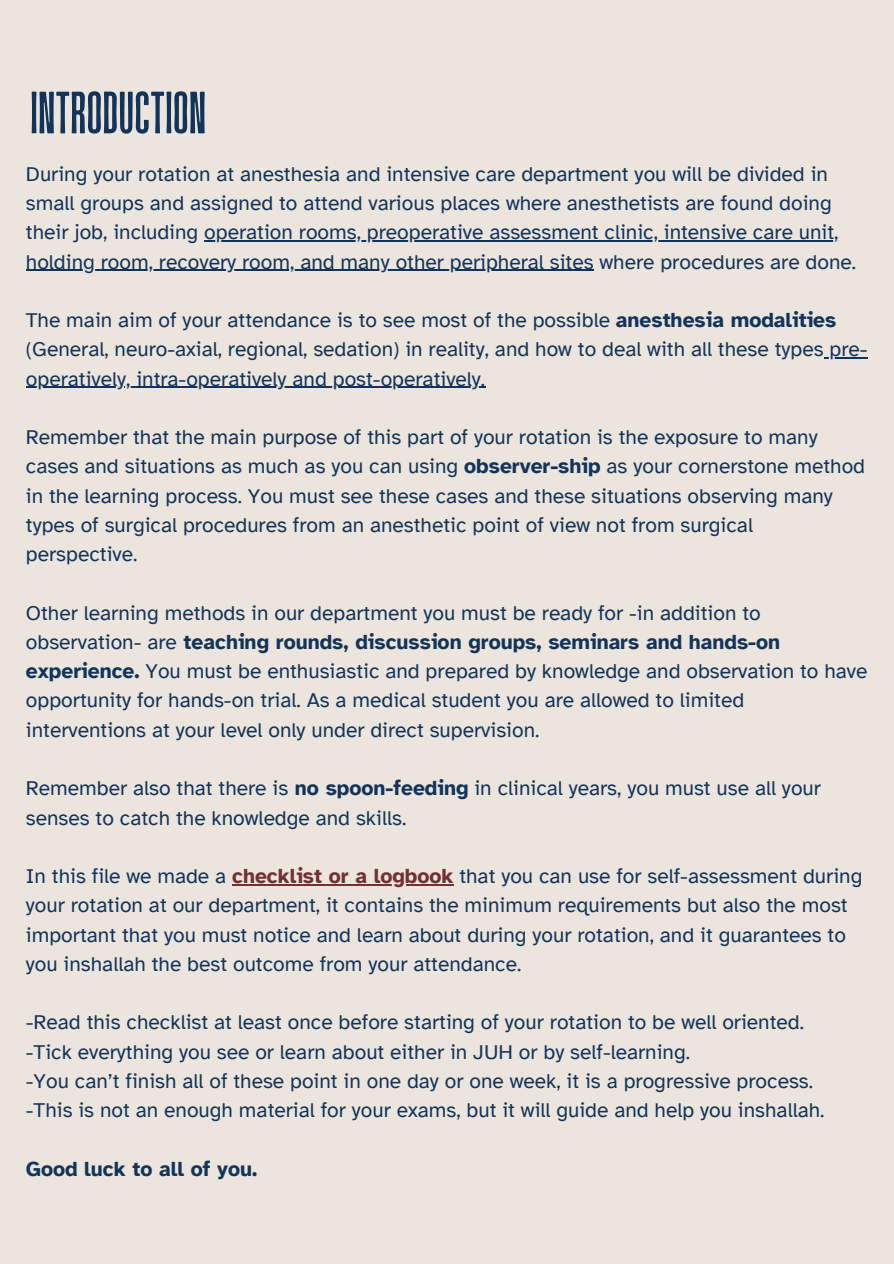
<style>
.page{position:relative;width:894px;height:1264px;background:#fff}
.page>*{position:absolute;margin:0;border:0;box-sizing:border-box;transform-origin:0 0}
.t1{font:63px "Paalalabas Display Condens BETA";color:#13345a}
.t2{font:21px/29.2px "Atkinson Hyperlegible";color:#13345a}
.t3{font:700 21px "Atkinson Hyperlegible";color:#13345a}
.s1{font-weight:700}
.s2{font-weight:700;color:#723032}
</style>
<div class="page">
<div style="left:0;top:0;width:893px;height:1263px;background:#ece5dd"></div>
<hr style="left:204px;top:240px;width:634px;height:1px;background:#13345a">
<hr style="left:26px;top:270px;width:567px;height:1px;background:#13345a">
<hr style="left:823px;top:357px;width:44px;height:1px;background:#13345a">
<hr style="left:26px;top:387px;width:459px;height:1px;background:#13345a">
<hr style="left:232px;top:884px;width:221px;height:1px;background:#723032">
<h1 class="t1" style="left:30px;top:85px;width:177px">INTRODUCTION</h1>
<h1 class="t2" style="left:26px;top:159px;width:813px">During your rotation at anesthesia and intensive care department you will be divided in small groups and assigned to attend various places where anesthetists are found doing their job, including operation rooms, preoperative assessment clinic, intensive care unit,</h1>
<p class="t2" style="left:26px;top:247px;width:831px">holding room, recovery room, and many other peripheral sites where procedures are done.</p>
<p class="t2" style="left:26px;top:305px;width:842px">The main aim of your attendance is to see most of the possible <span class="s1">anesthesia modalities </span>(General, neuro-axial, regional, sedation) in reality, and how to deal with all these types pre-</p>
<p class="t2" style="left:26px;top:364px;width:460px">operatively, intra-operatively and post-operatively.</p>
<p class="t2" style="left:26px;top:422px;width:840px">Remember that the main purpose of this part of your rotation is the exposure to many cases and situations as much as you can using <span class="s1">observer-ship</span> as your cornerstone method</p>
<p class="t2" style="left:26px;top:481px;width:808px">in the learning process. You must see these cases and these situations observing many types of surgical procedures from an anesthetic point of view not from surgical perspective.</p>
<p class="t2" style="left:26px;top:598px;width:842px">Other learning methods in our department you must be ready for -in addition to observation- are <span class="s1">teaching rounds, discussion groups, seminars and hands-on experience.</span> You must be enthusiastic and prepared by knowledge and observation to have</p>
<p class="t2" style="left:26px;top:686px;width:719px">opportunity for hands-on trial. As a medical student you are allowed to limited interventions at your level only under direct supervision.</p>
<p class="t2" style="left:26px;top:773px;width:796px">Remember also that there is <span class="s1">no spoon-feeding</span> in clinical years, you must use all your senses to catch the knowledge and skills.</p>
<p class="t2" style="left:26px;top:861px;width:837px">In this file we made a <span class="s2">checklist or a logbook</span> that you can use for self-assessment during</p>
<p class="t2" style="left:26px;top:890px;width:823px;text-align:justify">your rotation at our department, it contains the minimum requirements but also the most important that you must notice and learn about during your rotation, and it guarantees to you inshallah the best outcome from your attendance.</p>
<p class="t2" style="left:26px;top:1007px;width:779px">-Read this checklist at least once before starting of your rotation to be well oriented.</p>
<p class="t2" style="left:26px;top:1037px;width:665px">-Tick everything you see or learn about either in JUH or by self-learning.</p>
<p class="t2" style="left:26px;top:1066px;width:788px">-You can’t finish all of these point in one day or one week, it is a progressive process.</p>
<h2 class="t2" style="left:26px;top:1095px;width:799px">-This is not an enough material for your exams, but it will guide and help you inshallah.</h2>
<p class="t3" style="left:26px;top:1155px;width:233px">Good luck to all of you.</p>
</div>
